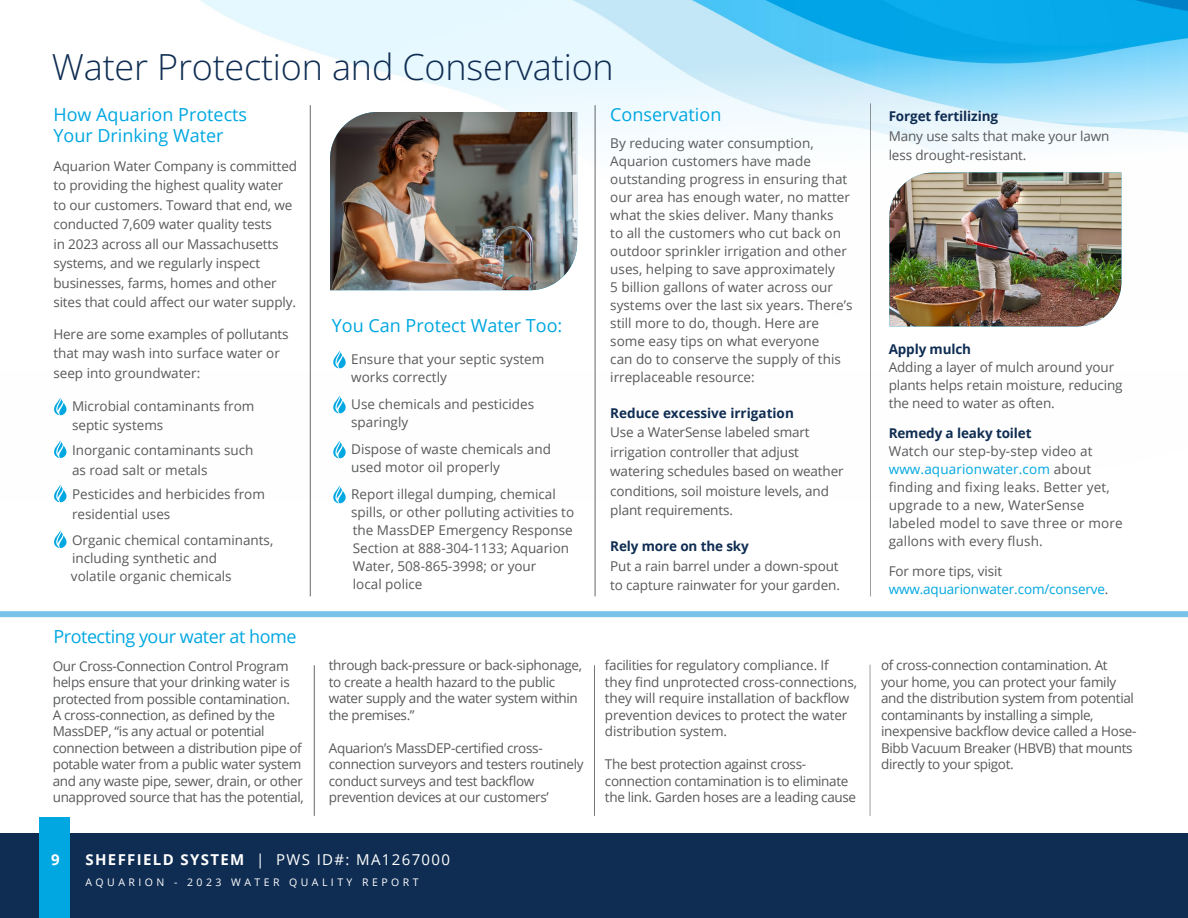
<style>
.page{position:relative;width:1188px;height:918px;background:#fff}
.page>*{position:absolute;margin:0;border:0;box-sizing:border-box;transform-origin:0 0}
.t1{font:300 36px "Open Sans";letter-spacing:-.005em;color:#0f2d52}
.t2{font:18px/21.6px "Open Sans";color:#00a7e0}
.t3{font:18px "Open Sans";letter-spacing:-.025em;color:#00a7e1}
.t4{font:15px "Open Sans";letter-spacing:.09em;color:#fff}
.t5{font:700 15px "Open Sans";color:#fff}
.t6{font:13.5px/16.5px "Open Sans";letter-spacing:-.01em;color:#58595b}
.t7{font:13.5px/18px "Open Sans";letter-spacing:.01em;color:#58595b}
.t8{font:700 13.5px "Open Sans";letter-spacing:-.01em;color:#0f2d52}
.t9{font:13.5px/18px "Open Sans";letter-spacing:-.01em;color:#00a7e0}
.t10{font:10.5px "Open Sans";letter-spacing:.33em;color:#fff}
.s1{font-weight:700}
.s2{color:#00a7e0}
.s3{color:#58595b}
</style>
<div class="page">
<div style="left:0;top:833px;width:1188px;height:85px;background:#0f2d52"></div>
<img style="left:58px;top:0;width:1130px;height:502px">
<div style="left:39px;top:817px;width:30px;height:101px;background:#00a7e0"></div>
<svg style="left:54px;top:398px;width:13px;height:17px"></svg>
<svg style="left:54px;top:441px;width:13px;height:17px"></svg>
<svg style="left:54px;top:485px;width:13px;height:17px"></svg>
<svg style="left:54px;top:531px;width:13px;height:17px"></svg>
<svg style="left:333px;top:351px;width:13px;height:17px"></svg>
<svg style="left:333px;top:396px;width:13px;height:17px"></svg>
<svg style="left:333px;top:441px;width:13px;height:17px"></svg>
<svg style="left:333px;top:486px;width:13px;height:17px"></svg>
<img style="left:330px;top:112px;width:247px;height:178px">
<img style="left:889px;top:172px;width:232px;height:154px">
<hr style="left:870px;top:103px;width:1px;height:493px;background:#000">
<hr style="left:310px;top:105px;width:1px;height:491px;background:#000">
<hr style="left:595px;top:105px;width:1px;height:491px;background:#000">
<div style="left:0;top:611px;width:1188px;height:6px;background:#78c3ea"></div>
<hr style="left:870px;top:665px;width:1px;height:151px;background:#000">
<hr style="left:314px;top:665px;width:1px;height:151px;background:#000">
<hr style="left:594px;top:665px;width:1px;height:151px;background:#000">
<h1 class="t1" style="left:52px;top:42px;width:563px">Water Protection and Conservation</h1>
<h2 class="t2" style="left:53px;top:103px;width:195px">How Aquarion Protects<br>Your Drinking Water</h2>
<p class="t6" style="left:53px;top:156px;width:245px;line-height:19.5px">Aquarion Water Company is committed to providing the highest quality water to our customers. Toward that end, we conducted 7,609 water quality tests<br>in 2023 across all our Massachusetts systems, and we regularly inspect businesses, farms, homes and other sites that could affect our water supply.</p>
<p class="t6" style="left:53px;top:324px;width:237px;line-height:19.5px">Here are some examples of pollutants that may wash into surface water or seep into groundwater:</p>
<p class="t6" style="left:72px;top:396px;width:184px;line-height:19.5px">Microbial contaminants from septic systems</p>
<p class="t6" style="left:72px;top:440px;width:183px;line-height:19.5px">Inorganic contaminants such as road salt or metals</p>
<p class="t6" style="left:72px;top:484px;width:195px;line-height:19.5px">Pesticides and herbicides from residential uses</p>
<p class="t6" style="left:71px;top:531px;width:204px;line-height:18px">Organic chemical contaminants, including synthetic and<br>volatile organic chemicals</p>
<h2 class="t2" style="left:610px;top:103px;width:113px">Conservation</h2>
<p class="t6" style="left:610px;top:133px;width:244px;line-height:18px">By reducing water consumption, Aquarion customers have made outstanding progress in ensuring that our area has enough water, no matter what the skies deliver. Many thanks<br>to all the customers who cut back on outdoor sprinkler irrigation and other uses, helping to save approximately<br>5 billion gallons of water across our systems over the last six years. There’s still more to do, though. Here are some easy tips on what everyone<br>can do to conserve the supply of this irreplaceable resource:</p>
<p class="t8" style="left:610px;top:403px;width:185px">Reduce excessive irrigation</p>
<p class="t6" style="left:610px;top:422px;width:235px;line-height:19.5px">Use a WaterSense labeled smart irrigation controller that adjust watering schedules based on weather conditions, soil moisture levels, and plant requirements.</p>
<p class="t8" style="left:610px;top:537px;width:140px">Rely more on the sky</p>
<p class="t6" style="left:610px;top:556px;width:231px;line-height:19.5px">Put a rain barrel under a down-spout to capture rainwater for your garden.</p>
<h2 class="t2" style="left:332px;top:315px;width:232px">You Can Protect Water Too:</h2>
<p class="t6" style="left:351px;top:350px;width:195px;line-height:18px">Ensure that your septic system works correctly</p>
<p class="t6" style="left:351px;top:395px;width:185px;line-height:18px">Use chemicals and pesticides sparingly</p>
<p class="t6" style="left:351px;top:440px;width:201px;line-height:18px">Dispose of waste chemicals and used motor oil properly</p>
<p class="t6" style="left:351px;top:485px;width:225px;line-height:18px">Report illegal dumping, chemical spills, or other polluting activities to the MassDEP Emergency Response<br>Section at 888-304-1133; Aquarion<br>Water, 508-865-3998; or your<br>local police</p>
<h2 class="t3" style="left:53px;top:624px;width:245px">Protecting your water at home</h2>
<p class="t6" style="left:53px;top:657px;width:253px">Our Cross-Connection Control Program helps ensure that your drinking water is protected from possible contamination.<br>A cross-connection, as defi ned by the MassDEP, “is any actual or potential connection between a distribution pipe of potable water from a public water system and any waste pipe, sewer, drain, or other unapproved source that has the potential,</p>
<p class="t6" style="left:329px;top:657px;width:255px">through back-pressure or back-siphonage, to create a health hazard to the public water supply and the water system within the premises.”</p>
<p class="t6" style="left:329px;top:739px;width:256px">Aquarion’s MassDEP-certified cross&shy;connection surveyors and testers routinely conduct surveys and test backfl ow prevention devices at our customers’</p>
<p class="t5" style="left:51px;top:849px;width:10px">9</p>
<p class="t4" style="left:86px;top:849px;width:366px"><span class="s1">SHEFFIELD SYSTEM</span> | PWS ID#: MA1267000</p>
<p class="t10" style="left:86px;top:875px;width:335px">AQUARION - 2023 WATER QUALITY REPORT</p>
<p class="t6" style="left:605px;top:657px;width:254px">facilities for regulatory compliance. If they fi nd unprotected cross-connections, they will require installation of backflow prevention devices to protect the water distribution system.</p>
<p class="t6" style="left:605px;top:756px;width:253px">The best protection against cross&shy;connection contamination is to eliminate the link. Garden hoses are a leading cause</p>
<p class="t8" style="left:889px;top:107px;width:111px">Forget fertilizing</p>
<p class="t6" style="left:889px;top:126px;width:222px;line-height:19.5px">Many use salts that make your lawn less drought-resistant.</p>
<p class="t8" style="left:889px;top:339px;width:84px">Apply mulch</p>
<p class="t6" style="left:889px;top:357px;width:235px;line-height:18px">Adding a layer of mulch around your plants helps retain moisture, reducing the need to water as often.</p>
<p class="t8" style="left:889px;top:423px;width:144px">Remedy a leaky toilet</p>
<p class="t7" style="left:889px;top:441px;width:236px">Watch our step-by-step video at <span class="s2">www.aquarionwater.com</span> about<br>fi nding and fixing leaks. Better yet, upgrade to a new, WaterSense labeled model to save three or more gallons with every fl ush.</p>
<p class="t9" style="left:889px;top:561px;width:221px"><span class="s3">For more tips, visit </span>www.aquarionwater.com/conserve<span class="s3">.</span></p>
<p class="t6" style="left:881px;top:657px;width:257px">of cross-connection contamination. At your home, you can protect your family and the distribution system from potential contaminants by installing a simple, inexpensive backfl ow device called a Hose-Bibb Vacuum Breaker (HBVB) that mounts directly to your spigot.</p>
</div>
